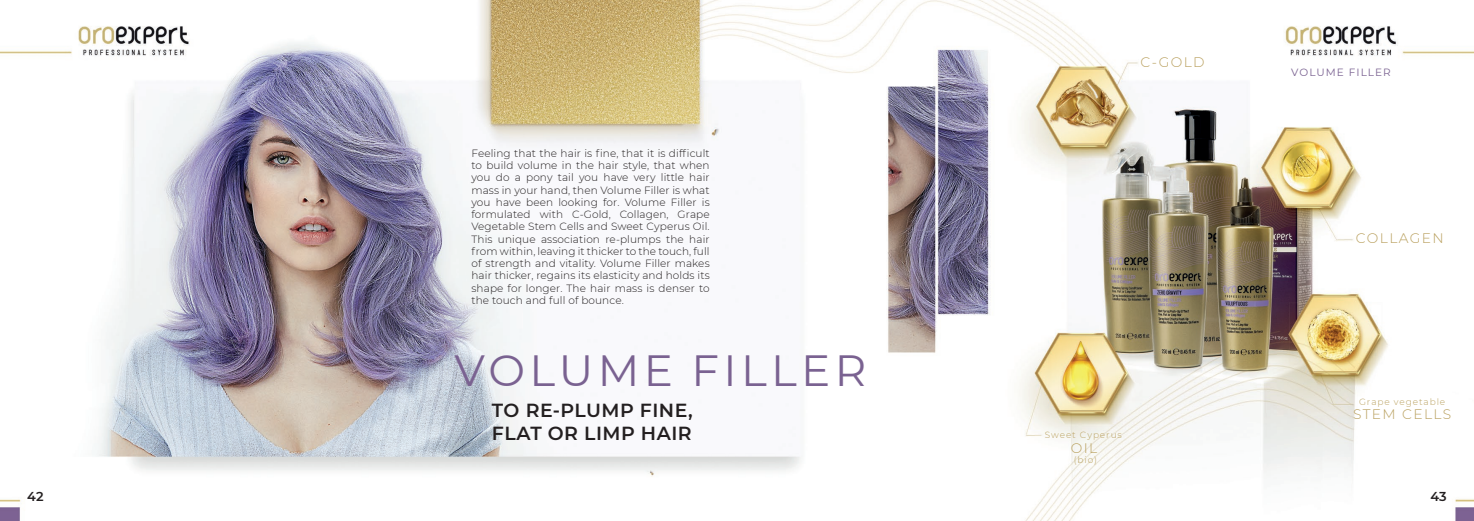
<style>
.page{position:relative;width:1474px;height:521px;background:#fff}
.page>*{position:absolute;margin:0;border:0;box-sizing:border-box;transform-origin:0 0}
.t1{font:43.66px "Montserrat";letter-spacing:.1em;color:#7a6291}
.t2{font:600 18.9px/22.7px "Montserrat";letter-spacing:.025em;color:#231f20}
.t3{font:300 13.83px "Montserrat";letter-spacing:.1em;color:#b9a05e}
.t4{font:600 12.86px "Montserrat";color:#231f20}
.t5{font:300 10.5px/12.2px "Montserrat";letter-spacing:.01em;color:#231f20;text-align:justify}
.t6{font:10.5px "Montserrat";letter-spacing:.1em;color:#7a6291}
.t7{font:300 9.01px "Montserrat";letter-spacing:.1em;color:#b9a05e}
</style>
<div class="page">
<img style="left:0;top:0;width:1473px;height:521px">
<p class="t5" style="left:471px;top:147px;width:240px">Feeling that the hair is fine, that it is difficult to build volume in the hair style, that when you do a pony tail you have very little hair mass in your hand, then Volume Filler is what you have been looking for. Volume Filler is formulated with C-Gold, Collagen, Grape Vegetable Stem Cells and Sweet Cyperus Oil.<br>This unique association re-plumps the hair from within, leaving it thicker to the touch, full of strength and vitality. Volume Filler makes hair thicker, regains its elasticity and holds its shape for longer. The hair mass is denser to the touch and full of bounce.</p>
<h1 class="t1" style="left:454px;top:340px;width:413px">VOLUME FILLER</h1>
<h2 class="t2" style="left:492px;top:398px;width:202px">TO RE-PLUMP FINE,<br>FLAT OR LIMP HAIR</h2>
<h3 class="t3" style="left:1140px;top:52px;width:65px">C-GOLD</h3>
<p class="t7" style="left:1044px;top:428px;width:78px">Sweet Cyperus</p>
<p class="t7" style="left:1073px;top:453px;width:25px">(bio)</p>
<h3 class="t3" style="left:1070px;top:438px;width:28px">OIL</h3>
<p class="t6" style="left:1291px;top:65px;width:101px">VOLUME FILLER</p>
<h3 class="t3" style="left:1355px;top:229px;width:89px">COLLAGEN</h3>
<p class="t7" style="left:1358px;top:396px;width:88px">Grape vegetable</p>
<h3 class="t3" style="left:1352px;top:405px;width:100px">STEM CELLS</h3>
<p class="t4" style="left:27px;top:487px;width:18px">42</p>
<p class="t4" style="left:1430px;top:487px;width:18px">43</p>
</div>
